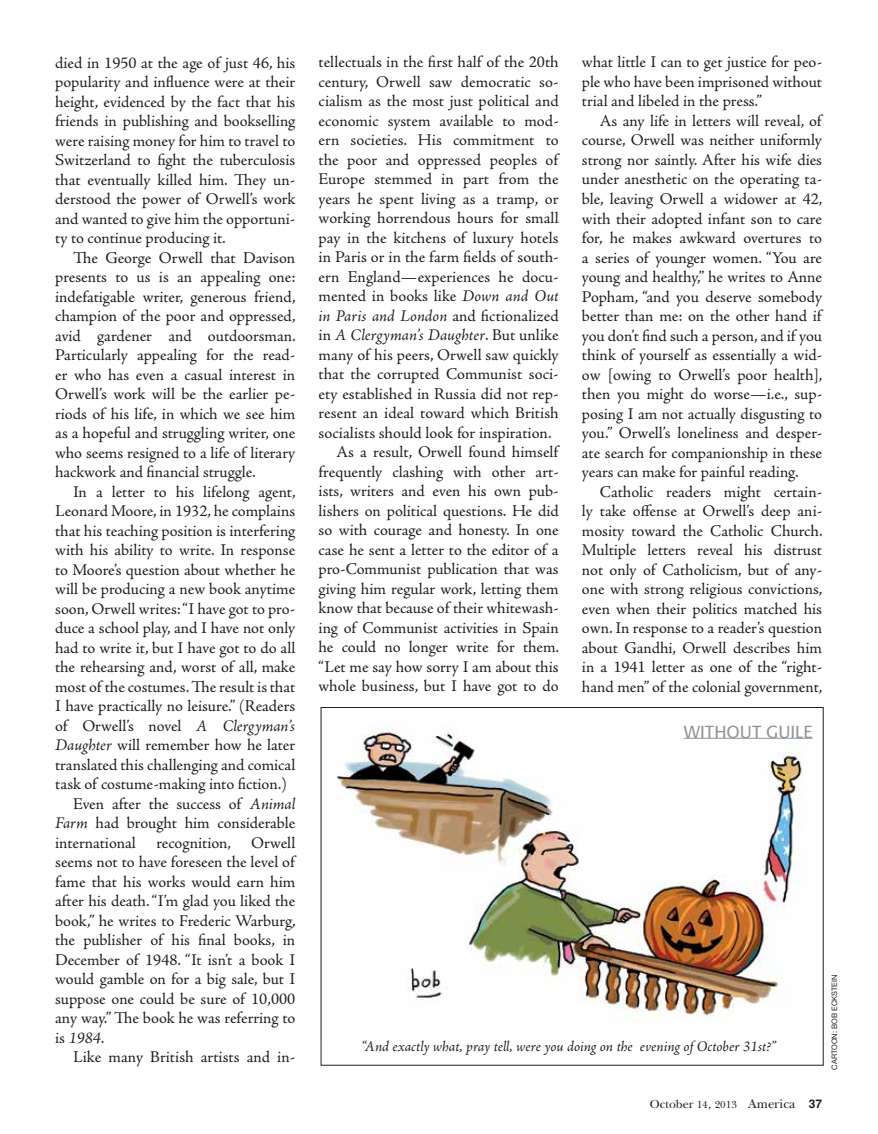
<style>
.page{position:relative;width:878px;height:1134px;background:#fff}
.page>*{position:absolute;margin:0;border:0;box-sizing:border-box;transform-origin:0 0}
.t1{font:18px "Praxis LT Pro";color:#939598}
.t2{font:16.5px/19.5px "Adobe Jenson Pro";color:#231f20;text-align:justify}
.t3{font:italic 16.5px "Adobe Jenson Pro";color:#231f20}
.t4{font:italic 15px "Adobe Jenson Pro";color:#231f20}
.t5{font:12.75px "New Baskerville ITC";color:#231f20}
.t6{font:7.5px "Helvetica Neue";color:#231f20}
.s1{font-style:italic}
.s2{font-style:normal}
.s3{font-size:12px}
.s4{font-size:10.5px}
.s5{font-family:"Helvetica LT Std";font-weight:700;font-size:12px}
</style>
<div class="page">
<img style="left:336px;top:726px;width:477px;height:294px">
<hr style="left:683px;top:738px;width:129px;height:1px;background:#939598">
<p class="t2" style="left:55px;top:53px;width:242px">died in 1950 at the age of just 46, his popularity and influence were at their height, evidenced by the fact that his friends in publishing and bookselling were raising money for him to travel to Switzerland to fight the tuberculosis that eventually killed him. They un&shy;derstood the power of Orwell’s work and wanted to give him the opportuni&shy;ty to continue producing it.</p>
<p class="t2" style="left:55px;top:248px;width:242px;text-indent:18px">The George Orwell that Davison presents to us is an appealing one: indefatigable writer, generous friend, champion of the poor and oppressed, avid gardener and outdoorsman.<br>Particularly appealing for the read&shy;er who has even a casual interest in Orwell’s work will be the earlier pe&shy;riods of his life, in which we see him as a hopeful and struggling writer, one who seems resigned to a life of literary hackwork and financial struggle.</p>
<p class="t2" style="left:73px;top:482px;width:224px">In a letter to his lifelong agent,</p>
<p class="t2" style="left:55px;top:502px;width:242px">Leonard Moore, in 1932, he complains</p>
<p class="t2" style="left:55px;top:521px;width:242px">that his teaching position is interfering</p>
<p class="t2" style="left:55px;top:541px;width:241px">with his ability to write. In response</p>
<p class="t2" style="left:55px;top:560px;width:242px">to Moore’s question about whether he</p>
<p class="t2" style="left:55px;top:580px;width:241px">will be producing a new book anytime</p>
<p class="t2" style="left:55px;top:599px;width:241px">soon, Orwell writes: “I have got to pro-</p>
<p class="t2" style="left:55px;top:619px;width:242px">duce a school play, and I have not only</p>
<p class="t2" style="left:55px;top:638px;width:242px">had to write it, but I have got to do all</p>
<p class="t2" style="left:55px;top:658px;width:242px">the rehearsing and, worst of all, make</p>
<p class="t2" style="left:55px;top:677px;width:242px">most of the costumes. The result is that</p>
<p class="t2" style="left:55px;top:697px;width:241px">I have practically no leisure.” (Readers</p>
<p class="t2" style="left:55px;top:716px;width:241px">of Orwell’s novel <span class="s1">A Clergyman’s</span></p>
<p class="t2" style="left:55px;top:736px;width:242px"><span class="s1">Daughter</span> will remember how he later</p>
<p class="t2" style="left:55px;top:755px;width:242px">translated this challenging and comical</p>
<p class="t2" style="left:55px;top:775px;width:233px">task of costume-making into fiction.)</p>
<p class="t2" style="left:73px;top:794px;width:224px">Even after the success of <span class="s1">Animal</span></p>
<p class="t2" style="left:55px;top:814px;width:242px"><span class="s1">Farm</span> had brought him considerable</p>
<p class="t2" style="left:55px;top:833px;width:242px">international recognition, Orwell</p>
<p class="t2" style="left:55px;top:853px;width:241px">seems not to have foreseen the level of</p>
<p class="t2" style="left:55px;top:872px;width:242px">fame that his works would earn him</p>
<p class="t2" style="left:55px;top:892px;width:241px">after his death. “I’m glad you liked the</p>
<p class="t2" style="left:55px;top:911px;width:242px">book,” he writes to Frederic Warburg,</p>
<p class="t2" style="left:55px;top:931px;width:242px">the publisher of his final books, in</p>
<p class="t2" style="left:55px;top:950px;width:241px">December of 1948. “It isn’t a book I</p>
<p class="t2" style="left:55px;top:970px;width:242px">would gamble on for a big sale, but I</p>
<p class="t2" style="left:55px;top:989px;width:241px">suppose one could be sure of 10,000</p>
<p class="t2" style="left:55px;top:1009px;width:241px">any way.” The book he was referring to</p>
<p class="t3" style="left:55px;top:1028px;width:51px"><span class="s2">is</span> 1984<span class="s2">.</span></p>
<p class="t2" style="left:73px;top:1048px;width:223px">Like many British artists and in-</p>
<p class="t2" style="left:318px;top:53px;width:241px">tellectuals in the first half of the 20th</p>
<p class="t2" style="left:318px;top:72px;width:241px">century, Orwell saw democratic so-</p>
<p class="t2" style="left:318px;top:92px;width:241px">cialism as the most just political and</p>
<p class="t2" style="left:318px;top:111px;width:242px">economic system available to mod-</p>
<p class="t2" style="left:318px;top:131px;width:242px">ern societies. His commitment to</p>
<p class="t2" style="left:318px;top:150px;width:241px">the poor and oppressed peoples of</p>
<p class="t2" style="left:318px;top:170px;width:242px">Europe stemmed in part from the</p>
<p class="t2" style="left:318px;top:189px;width:241px">years he spent living as a tramp, or</p>
<p class="t2" style="left:318px;top:209px;width:242px">working horrendous hours for small</p>
<p class="t2" style="left:318px;top:228px;width:241px">pay in the kitchens of luxury hotels</p>
<p class="t2" style="left:318px;top:248px;width:241px">in Paris or in the farm fields of south-</p>
<p class="t2" style="left:318px;top:267px;width:242px">ern England—experiences he docu-</p>
<p class="t2" style="left:318px;top:287px;width:242px">mented in books like <span class="s1">Down and Out</span></p>
<p class="t3" style="left:318px;top:306px;width:242px">in Paris and London <span class="s2">and fictionalized</span></p>
<p class="t3" style="left:318px;top:326px;width:242px"><span class="s2">in</span> A Clergyman’s Daughter<span class="s2">. But unlike</span></p>
<p class="t2" style="left:318px;top:345px;width:241px">many of his peers, Orwell saw quickly</p>
<p class="t2" style="left:318px;top:365px;width:241px">that the corrupted Communist soci-</p>
<p class="t2" style="left:318px;top:384px;width:241px">ety established in Russia did not rep-</p>
<p class="t2" style="left:318px;top:404px;width:241px">resent an ideal toward which British</p>
<p class="t2" style="left:318px;top:423px;width:235px">socialists should look for inspiration.</p>
<p class="t2" style="left:336px;top:443px;width:223px">As a result, Orwell found himself</p>
<p class="t2" style="left:318px;top:462px;width:242px">frequently clashing with other art-</p>
<p class="t2" style="left:318px;top:482px;width:241px">ists, writers and even his own pub-</p>
<p class="t2" style="left:318px;top:501px;width:242px">lishers on political questions. He did</p>
<p class="t2" style="left:318px;top:521px;width:242px">so with courage and honesty. In one</p>
<p class="t2" style="left:318px;top:540px;width:241px">case he sent a letter to the editor of a</p>
<p class="t2" style="left:318px;top:560px;width:242px">pro-Communist publication that was</p>
<p class="t2" style="left:318px;top:579px;width:241px">giving him regular work, letting them</p>
<p class="t2" style="left:318px;top:599px;width:241px">know that because of their whitewash-</p>
<p class="t2" style="left:318px;top:618px;width:242px">ing of Communist activities in Spain</p>
<p class="t2" style="left:318px;top:638px;width:242px">he could no longer write for them.</p>
<p class="t2" style="left:318px;top:657px;width:241px">“Let me say how sorry I am about this</p>
<p class="t2" style="left:318px;top:677px;width:241px">whole business, but I have got to do</p>
<p class="t2" style="left:582px;top:53px;width:241px">what little I can to get justice for peo&shy;ple who have been imprisoned without trial and libeled in the press.”</p>
<p class="t2" style="left:582px;top:111px;width:242px;text-indent:18px">As any life in letters will reveal, of course, Orwell was neither uniformly strong nor saintly. After his wife dies under anesthetic on the operating ta&shy;ble, leaving Orwell a widower at 42, with their adopted infant son to care for, he makes awkward overtures to a series of younger women. “You are young and healthy,” he writes to Anne Popham, “and you deserve somebody better than me: on the other hand if you don’t find such a person, and if you think of yourself as essentially a wid&shy;ow [owing to Orwell’s poor health], then you might do worse—i.e., sup&shy;posing I am not actually disgusting to you.” Orwell’s loneliness and desper&shy;ate search for companionship in these years can make for painful reading.</p>
<p class="t2" style="left:582px;top:482px;width:242px;text-indent:18px">Catholic readers might certain&shy;ly take offense at Orwell’s deep ani&shy;mosity toward the Catholic Church.<br>Multiple letters reveal his distrust not only of Catholicism, but of any&shy;one with strong religious convictions, even when their politics matched his own. In response to a reader’s question about Gandhi, Orwell describes him in a 1941 letter as one of the “right&shy;hand men” of the colonial government,</p>
<p class="t1" style="left:683px;top:722px;width:56px">WITHOUT</p>
<p class="t1" style="left:766px;top:722px;width:48px">GUILE</p>
<p class="t4" style="left:361px;top:1037px;width:416px">“And exactly what, pray tell, were you doing on the evening of October 31st?”</p>
<p class="t6" style="left:829px;top:1070px;width:95px;rotate:-90deg">cartoon: bob eckstein</p>
<p class="t5" style="left:649px;top:1097px;width:174px"><span class="s3">October</span> <span class="s4">14</span>, <span class="s4">2013</span> America <span class="s5">37</span></p>
</div>
